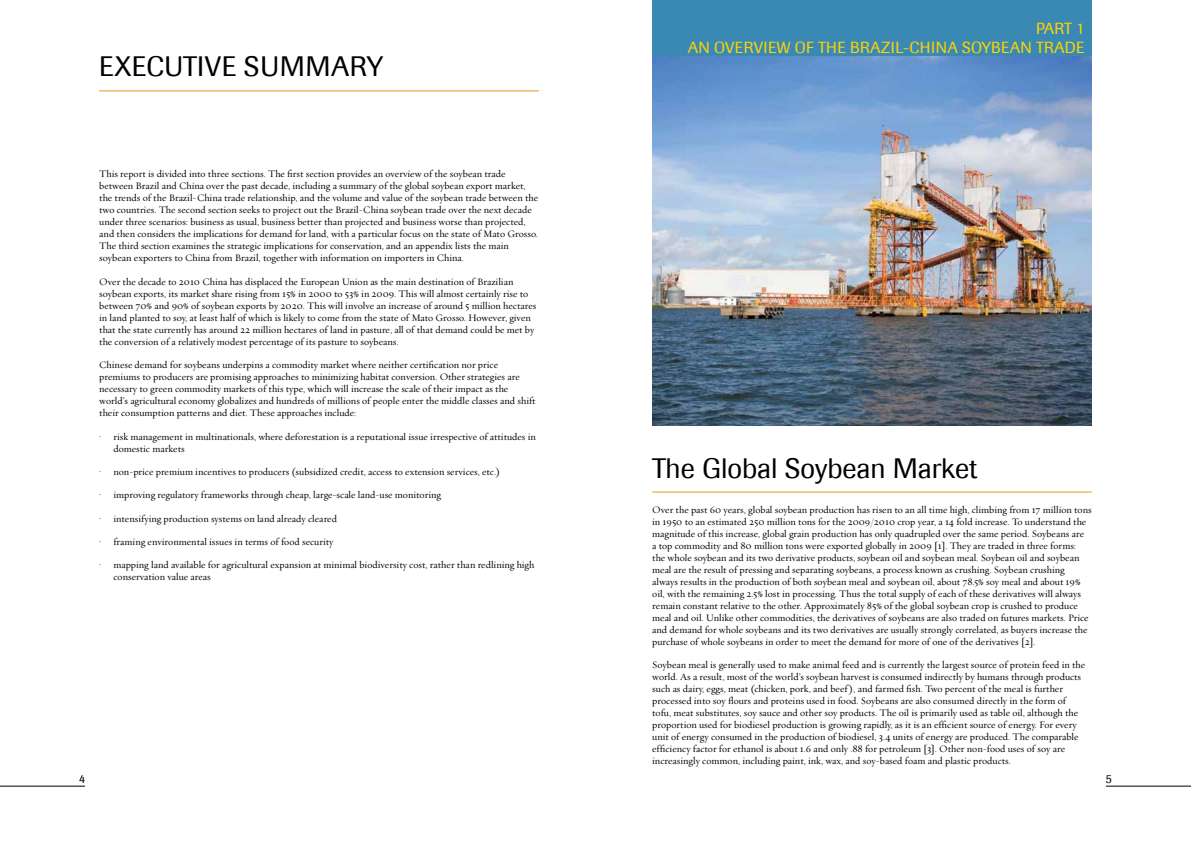
<style>
.page{position:relative;width:1191px;height:842px;background:#fff}
.page>*{position:absolute;margin:0;border:0;box-sizing:border-box;transform-origin:0 0}
.t1{font:28px "Imago";color:#000}
.t2{font:28px "Imago";letter-spacing:.02em;color:#000}
.t3{font:16px/19.2px "Imago";letter-spacing:.02em;color:#ffd400;text-align:right}
.t4{font:12px "Imago";color:#000}
.t5{font:10px/12px "Oakleaf Text";color:#000}
</style>
<div class="page">
<hr style="left:0;top:786px;width:85px;height:1px;background:#000">
<hr style="left:1106px;top:786px;width:85px;height:1px;background:#000">
<div style="left:652px;top:0;width:439px;height:57px;background:#3a89b4"></div>
<hr style="left:652px;top:492px;width:439px;height:1px;background:#e29717">
<hr style="left:99px;top:91px;width:440px;height:1px;background:#e29717">
<img style="left:652px;top:57px;width:439px;height:368px">
<h1 class="t2" style="left:99px;top:50px;width:286px">EXECUTIVE SUMMARY</h1>
<p class="t5" style="left:99px;top:168px;width:440px">This report is divided into three sections. The first section provides an overview of the soybean trade between Brazil and China over the past decade, including a summary of the global soybean export market, the trends of the Brazil-China trade relationship, and the volume and value of the soybean trade between the two countries. The second section seeks to project out the Brazil-China soybean trade over the next decade under three scenarios: business as usual, business better than projected and business worse than projected, and then considers the implications for demand for land, with a particular focus on the state of Mato Grosso.<br>The third section examines the strategic implications for conservation, and an appendix lists the main soybean exporters to China from Brazil, together with information on importers in China.</p>
<p class="t5" style="left:99px;top:276px;width:439px">Over the decade to 2010 China has displaced the European Union as the main destination of Brazilian soybean exports, its market share rising from 15% in 2000 to 53% in 2009. This will almost certainly rise to between 70% and 90% of soybean exports by 2020. This will involve an increase of around 5 million hectares in land planted to soy, at least half of which is likely to come from the state of Mato Grosso. However, given that the state currently has around 22 million hectares of land in pasture, all of that demand could be met by the conversion of a relatively modest percentage of its pasture to soybeans.</p>
<p class="t5" style="left:99px;top:359px;width:438px">Chinese demand for soybeans underpins a commodity market where neither certification nor price premiums to producers are promising approaches to minimizing habitat conversion. Other strategies are necessary to green commodity markets of this type, which will increase the scale of their impact as the world’s agricultural economy globalizes and hundreds of millions of people enter the middle classes and shift their consumption patterns and diet. These approaches include:</p>
<p class="t5" style="left:113px;top:430px;width:424px;text-indent:-14px">• risk management in multinationals, where deforestation is a reputational issue irrespective of attitudes in domestic markets</p>
<p class="t5" style="left:99px;top:466px;width:402px">• non-price premium incentives to producers (subsidized credit, access to extension services, etc.)</p>
<p class="t5" style="left:99px;top:489px;width:343px">• improving regulatory frameworks through cheap, large-scale land-use monitoring</p>
<p class="t5" style="left:99px;top:513px;width:239px">• intensifying production systems on land already cleared</p>
<p class="t5" style="left:99px;top:536px;width:236px">• framing environmental issues in terms of food security</p>
<p class="t5" style="left:113px;top:559px;width:422px;text-indent:-14px">• mapping land available for agricultural expansion at minimal biodiversity cost, rather than redlining high conservation value areas</p>
<h2 class="t3" style="left:687px;top:19px;width:398px">PART 1<br>AN OVERVIEW OF THE BRAZIL-CHINA SOYBEAN TRADE</h2>
<h1 class="t1" style="left:652px;top:451px;width:326px">The Global Soybean Market</h1>
<p class="t5" style="left:652px;top:504px;width:441px">Over the past 60 years, global soybean production has risen to an all time high, climbing from 17 million tons in 1950 to an estimated 250 million tons for the 2009/2010 crop year, a 14 fold increase. To understand the magnitude of this increase, global grain production has only quadrupled over the same period. Soybeans are<br>a top commodity and 80 million tons were exported globally in 2009 [1]. They are traded in three forms: the whole soybean and its two derivative products, soybean oil and soybean meal. Soybean oil and soybean meal are the result of pressing and separating soybeans, a process known as crushing. Soybean crushing always results in the production of both soybean meal and soybean oil, about 78.5% soy meal and about 19% oil, with the remaining 2.5% lost in processing. Thus the total supply of each of these derivatives will always remain constant relative to the other. Approximately 85% of the global soybean crop is crushed to produce meal and oil. Unlike other commodities, the derivatives of soybeans are also traded on futures markets. Price and demand for whole soybeans and its two derivatives are usually strongly correlated, as buyers increase the purchase of whole soybeans in order to meet the demand for more of one of the derivatives [2].</p>
<p class="t5" style="left:652px;top:659px;width:434px">Soybean meal is generally used to make animal feed and is currently the largest source of protein feed in the world. As a result, most of the world’s soybean harvest is consumed indirectly by humans through products such as dairy, eggs, meat (chicken, pork, and beef ), and farmed fish. Two percent of the meal is further processed into soy flours and proteins used in food. Soybeans are also consumed directly in the form of tofu, meat substitutes, soy sauce and other soy products. The oil is primarily used as table oil, although the proportion used for biodiesel production is growing rapidly, as it is an efficient source of energy. For every unit of energy consumed in the production of biodiesel, 3.4 units of energy are produced. The comparable efficiency factor for ethanol is about 1.6 and only .88 for petroleum [3]. Other non-food uses of soy are increasingly common, including paint, ink, wax, and soy-based foam and plastic products.</p>
<p class="t4" style="left:79px;top:772px;width:7px">4</p>
<p class="t4" style="left:1106px;top:772px;width:7px">5</p>
</div>
